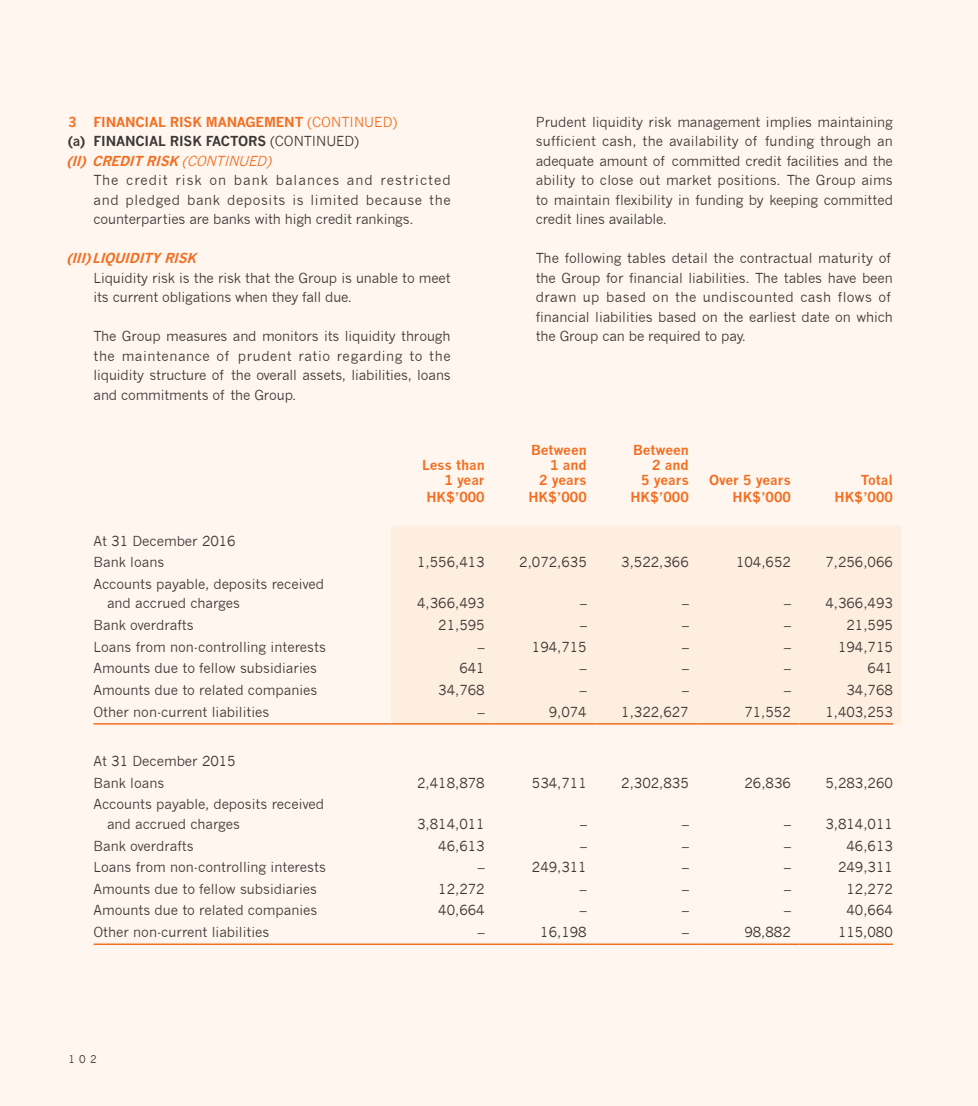
<style>
.page{position:relative;width:978px;height:1106px;background:#fef6ef}
.page>*{position:absolute;margin:0;border:0;box-sizing:border-box;transform-origin:0 0}
.t1{font:13.5px/19.5px "News Gothic";color:#3e3835}
.t2{font:700 13.5px/15px "News Gothic";color:#f36e21;text-align:right}
.t3{font:italic 700 13.5px "News Gothic";color:#f36e21}
.t4{font:10.5px "News Gothic";color:#3e3835}
.s1{font-weight:400}
.s2{color:#3e3835}
.s3{font-weight:400;color:#3e3835}
.s4{font-style:italic}
.s5{font-weight:400;font-style:italic}
</style>
<div class="page">
<div style="left:391px;top:526px;width:510px;height:198px;background:#feeee0"></div>
<hr style="left:94px;top:723px;width:297px;height:1px;background:#f36e21">
<hr style="left:391px;top:723px;width:102px;height:1px;background:#f36e21">
<hr style="left:493px;top:723px;width:102px;height:1px;background:#f36e21">
<hr style="left:595px;top:723px;width:102px;height:1px;background:#f36e21">
<hr style="left:697px;top:723px;width:102px;height:1px;background:#f36e21">
<hr style="left:799px;top:723px;width:94px;height:1px;background:#f36e21">
<hr style="left:94px;top:943px;width:297px;height:2px;background:#f36e21">
<hr style="left:391px;top:943px;width:102px;height:2px;background:#f36e21">
<hr style="left:493px;top:943px;width:102px;height:2px;background:#f36e21">
<hr style="left:595px;top:943px;width:102px;height:2px;background:#f36e21">
<hr style="left:697px;top:943px;width:102px;height:2px;background:#f36e21">
<hr style="left:799px;top:943px;width:94px;height:2px;background:#f36e21">
<p class="t2" style="left:67px;top:112px;width:332px;line-height:19.5px;text-align:left;text-indent:27px">FINANCIAL RISK MANAGEMENT <span class="s1">(CONTINUED) </span><span class="s2">(a) FINANCIAL RISK FACTORS</span> <span class="s3">(CONTINUED)<br></span><span class="s4">(II) CREDIT RISK</span> <span class="s5">(CONTINUED)</span></p>
<p class="t1" style="left:94px;top:170px;width:359px;text-align:justify">The credit risk on bank balances and restricted and pledged bank deposits is limited because the counterparties are banks with high credit rankings.</p>
<p class="t3" style="left:67px;top:250px;width:135px">(III) LIQUIDITY RISK</p>
<p class="t1" style="left:94px;top:268px;width:359px">Liquidity risk is the risk that the Group is unable to meet its current obligations when they fall due.</p>
<p class="t1" style="left:94px;top:326px;width:359px;text-align:justify">The Group measures and monitors its liquidity through the maintenance of prudent ratio regarding to the liquidity structure of the overall assets, liabilities, loans and commitments of the Group.</p>
<p class="t2" style="left:68px;top:114px;width:10px">3</p>
<p class="t2" style="left:422px;top:457px;width:64px">Less than<br>1 year</p>
<p class="t1" style="left:536px;top:112px;width:359px;text-align:justify">Prudent liquidity risk management implies maintaining sufficient cash, the availability of funding through an adequate amount of committed credit facilities and the ability to close out market positions. The Group aims to maintain flexibility in funding by keeping committed credit lines available.</p>
<p class="t1" style="left:536px;top:248px;width:359px">The following tables detail the contractual maturity of the Group for financial liabilities. The tables have been drawn up based on the undiscounted cash flows of financial liabilities based on the earliest date on which the Group can be required to pay.</p>
<p class="t2" style="left:531px;top:442px;width:57px">Between<br>1 and<br>2 years</p>
<p class="t2" style="left:633px;top:442px;width:57px">Between<br>2 and<br>5 years</p>
<p class="t2" style="left:709px;top:472px;width:83px">Over 5 years</p>
<p class="t2" style="left:861px;top:472px;width:34px">Total</p>
<p class="t1" style="left:94px;top:530px;width:144px;line-height:21.6px">At 31 December 2016<br>Bank loans</p>
<p class="t1" style="left:107px;top:574px;width:219px;text-indent:-14px">Accounts payable, deposits received and accrued charges</p>
<p class="t2" style="left:426px;top:490px;width:60px">HK$’000</p>
<p class="t2" style="left:528px;top:490px;width:60px">HK$’000</p>
<p class="t2" style="left:630px;top:490px;width:60px">HK$’000</p>
<p class="t2" style="left:733px;top:490px;width:60px">HK$’000</p>
<p class="t2" style="left:835px;top:490px;width:60px">HK$’000</p>
<p class="t1" style="left:417px;top:553px;width:69px">1,556,413</p>
<p class="t1" style="left:519px;top:553px;width:69px">2,072,635</p>
<p class="t1" style="left:621px;top:553px;width:69px">3,522,366</p>
<p class="t1" style="left:736px;top:553px;width:56px">104,652</p>
<p class="t1" style="left:825px;top:553px;width:69px">7,256,066</p>
<p class="t1" style="left:417px;top:594px;width:69px">4,366,493</p>
<p class="t1" style="left:580px;top:594px;width:8px">–</p>
<p class="t1" style="left:682px;top:594px;width:8px">–</p>
<p class="t1" style="left:784px;top:594px;width:8px">–</p>
<p class="t1" style="left:825px;top:594px;width:69px">4,366,493</p>
<p class="t1" style="left:94px;top:615px;width:102px">Bank overdrafts</p>
<p class="t1" style="left:438px;top:615px;width:48px">21,595</p>
<p class="t1" style="left:580px;top:615px;width:8px">–</p>
<p class="t1" style="left:682px;top:615px;width:8px">–</p>
<p class="t1" style="left:784px;top:615px;width:8px">–</p>
<p class="t1" style="left:846px;top:615px;width:48px">21,595</p>
<p class="t1" style="left:94px;top:637px;width:234px">Loans from non-controlling interests</p>
<p class="t1" style="left:478px;top:637px;width:8px">–</p>
<p class="t1" style="left:532px;top:637px;width:56px">194,715</p>
<p class="t1" style="left:682px;top:637px;width:8px">–</p>
<p class="t1" style="left:784px;top:637px;width:8px">–</p>
<p class="t1" style="left:838px;top:637px;width:56px">194,715</p>
<p class="t1" style="left:93px;top:659px;width:225px">Amounts due to fellow subsidiaries</p>
<p class="t1" style="left:459px;top:659px;width:27px">641</p>
<p class="t1" style="left:580px;top:659px;width:8px">–</p>
<p class="t1" style="left:682px;top:659px;width:8px">–</p>
<p class="t1" style="left:784px;top:659px;width:8px">–</p>
<p class="t1" style="left:868px;top:659px;width:27px">641</p>
<p class="t1" style="left:93px;top:680px;width:225px">Amounts due to related companies</p>
<p class="t1" style="left:438px;top:680px;width:48px">34,768</p>
<p class="t1" style="left:580px;top:680px;width:8px">–</p>
<p class="t1" style="left:682px;top:680px;width:8px">–</p>
<p class="t1" style="left:784px;top:680px;width:8px">–</p>
<p class="t1" style="left:846px;top:680px;width:48px">34,768</p>
<p class="t1" style="left:93px;top:702px;width:177px">Other non-current liabilities</p>
<p class="t1" style="left:478px;top:702px;width:8px">–</p>
<p class="t1" style="left:549px;top:702px;width:39px">9,074</p>
<p class="t1" style="left:621px;top:702px;width:69px">1,322,627</p>
<p class="t1" style="left:744px;top:702px;width:48px">71,552</p>
<p class="t1" style="left:825px;top:702px;width:69px">1,403,253</p>
<p class="t1" style="left:94px;top:750px;width:144px;line-height:21.6px">At 31 December 2015<br>Bank loans</p>
<p class="t1" style="left:417px;top:773px;width:69px">2,418,878</p>
<p class="t1" style="left:532px;top:773px;width:56px">534,711</p>
<p class="t1" style="left:621px;top:773px;width:69px">2,302,835</p>
<p class="t1" style="left:744px;top:773px;width:48px">26,836</p>
<p class="t1" style="left:825px;top:773px;width:69px">5,283,260</p>
<p class="t1" style="left:107px;top:794px;width:219px;text-indent:-13px">Accounts payable, deposits received and accrued charges</p>
<p class="t1" style="left:417px;top:814px;width:69px">3,814,011</p>
<p class="t1" style="left:580px;top:814px;width:8px">–</p>
<p class="t1" style="left:682px;top:814px;width:8px">–</p>
<p class="t1" style="left:784px;top:814px;width:8px">–</p>
<p class="t1" style="left:825px;top:814px;width:69px">3,814,011</p>
<p class="t1" style="left:94px;top:836px;width:102px">Bank overdrafts</p>
<p class="t1" style="left:438px;top:836px;width:48px">46,613</p>
<p class="t1" style="left:580px;top:836px;width:8px">–</p>
<p class="t1" style="left:682px;top:836px;width:8px">–</p>
<p class="t1" style="left:784px;top:836px;width:8px">–</p>
<p class="t1" style="left:846px;top:836px;width:48px">46,613</p>
<p class="t1" style="left:94px;top:857px;width:234px">Loans from non-controlling interests</p>
<p class="t1" style="left:478px;top:857px;width:8px">–</p>
<p class="t1" style="left:532px;top:857px;width:56px">249,311</p>
<p class="t1" style="left:682px;top:857px;width:8px">–</p>
<p class="t1" style="left:784px;top:857px;width:8px">–</p>
<p class="t1" style="left:838px;top:857px;width:56px">249,311</p>
<p class="t1" style="left:93px;top:879px;width:225px">Amounts due to fellow subsidiaries</p>
<p class="t1" style="left:438px;top:879px;width:48px">12,272</p>
<p class="t1" style="left:580px;top:879px;width:8px">–</p>
<p class="t1" style="left:682px;top:879px;width:8px">–</p>
<p class="t1" style="left:784px;top:879px;width:8px">–</p>
<p class="t1" style="left:846px;top:879px;width:48px">12,272</p>
<p class="t1" style="left:93px;top:900px;width:225px">Amounts due to related companies</p>
<p class="t1" style="left:438px;top:900px;width:48px">40,664</p>
<p class="t1" style="left:580px;top:900px;width:8px">–</p>
<p class="t1" style="left:682px;top:900px;width:8px">–</p>
<p class="t1" style="left:784px;top:900px;width:8px">–</p>
<p class="t1" style="left:846px;top:900px;width:48px">40,664</p>
<p class="t1" style="left:93px;top:922px;width:177px">Other non-current liabilities</p>
<p class="t1" style="left:478px;top:922px;width:8px">–</p>
<p class="t1" style="left:540px;top:922px;width:48px">16,198</p>
<p class="t1" style="left:682px;top:922px;width:8px">–</p>
<p class="t1" style="left:744px;top:922px;width:48px">98,882</p>
<p class="t1" style="left:838px;top:922px;width:56px">115,080</p>
<p class="t4" style="left:69px;top:1052px;width:30px">102</p>
</div>
